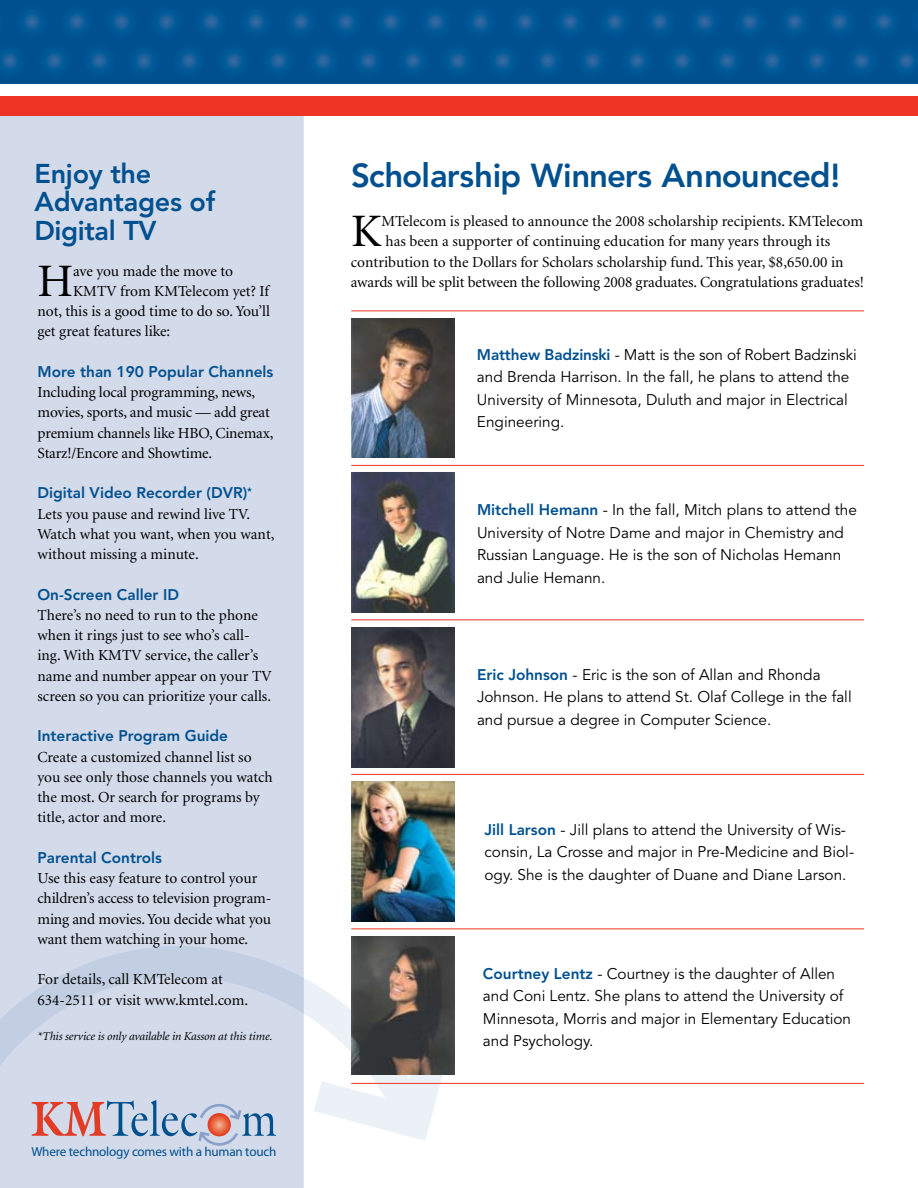
<style>
.page{position:relative;width:918px;height:1188px;background:#fff}
.page>*{position:absolute;margin:0;border:0;box-sizing:border-box;transform-origin:0 0}
.t1{font:46.5px "Minion";color:#000}
.t2{font:800 33px "Avenir";letter-spacing:-.02em;color:#00508f}
.t3{font:800 27px/28.5px "Avenir";letter-spacing:-.01em;color:#00508f}
.t4{font:15.3px/20.2px "Minion";color:#000}
.t5{font:15.3px/22.5px "Avenir";color:#000}
.t6{font:800 15.3px "Avenir";color:#00508f}
.t7{font:13.2px "Myriad";letter-spacing:-.015em;color:#00508e}
.t8{font:italic 12px "Minion";letter-spacing:-.01em;color:#000}
.s1{font-weight:800;color:#00508f}
</style>
<div class="page">
<div style="left:0;top:103px;width:304px;height:1085px;background:#d3daea"></div>
<div style="left:0;top:0;width:918px;height:84px;background:#00508f"></div>
<div style="left:0;top:96px;width:918px;height:20px;background:#ee3424"></div>
<svg style="left:0;top:13px;width:916px;height:57px"></svg>
<svg style="left:0;top:945px;width:457px;height:196px"></svg>
<svg style="left:32px;top:1100px;width:244px;height:46px"></svg>
<img style="left:351px;top:319px;width:104px;height:138px">
<img style="left:351px;top:473px;width:103px;height:140px">
<img style="left:351px;top:782px;width:103px;height:140px">
<img style="left:351px;top:627px;width:103px;height:140px">
<img style="left:351px;top:936px;width:103px;height:139px">
<hr style="left:351px;top:465px;width:513px;height:1px;background:#ee3424">
<hr style="left:351px;top:310px;width:513px;height:1px;background:#ee3424">
<hr style="left:351px;top:620px;width:513px;height:1px;background:#ee3424">
<hr style="left:351px;top:774px;width:513px;height:1px;background:#ee3424">
<hr style="left:351px;top:928px;width:513px;height:1px;background:#ee3424">
<hr style="left:351px;top:1083px;width:513px;height:1px;background:#ee3424">
<h3 class="t3" style="left:34px;top:159px;width:182px">Enjoy the<br>Advantages of<br>Digital TV</h3>
<h2 class="t2" style="left:351px;top:156px;width:491px">Scholarship Winners Announced!</h2>
<h1 class="t1" style="left:351px;top:209px;width:32px">K</h1>
<p class="t4" style="left:382px;top:212px;width:483px">MTelecom is pleased to announce the 2008 scholarship recipients. KMTelecom</p>
<p class="t4" style="left:385px;top:232px;width:446px">has been a supporter of continuing education for many years through its</p>
<p class="t4" style="left:351px;top:252px;width:494px">contribution to the Dollars for Scholars scholarship fund. This year, $8,650.00 in</p>
<p class="t4" style="left:351px;top:273px;width:514px">awards will be split between the following 2008 graduates. Congratulations graduates!</p>
<h1 class="t1" style="left:38px;top:258px;width:37px">H</h1>
<p class="t4" style="left:73px;top:261px;width:161px">ave you made the move to</p>
<p class="t4" style="left:73px;top:281px;width:197px">KMTV from KMTelecom yet? If</p>
<p class="t4" style="left:38px;top:302px;width:234px">not, this is a good time to do so. You’ll</p>
<p class="t4" style="left:38px;top:322px;width:134px">get great features like:</p>
<p class="t6" style="left:38px;top:362px;width:237px">More than 190 Popular Channels</p>
<p class="t4" style="left:38px;top:383px;width:238px">Including local programming, news, movies, sports, and music — add great premium channels like HBO, Cinemax, Starz!/Encore and Showtime.</p>
<p class="t6" style="left:38px;top:484px;width:216px">Digital Video Recorder (DVR)<sup>*</sup></p>
<p class="t4" style="left:37px;top:504px;width:238px">Lets you pause and rewind live TV.<br>Watch what you want, when you want, without missing a minute.</p>
<p class="t6" style="left:37px;top:585px;width:143px">On-Screen Caller ID</p>
<p class="t4" style="left:37px;top:605px;width:236px">There’s no need to run to the phone when it rings just to see who’s call&shy;ing. With KMTV service, the caller’s name and number appear on your TV screen so you can prioritize your calls.</p>
<p class="t6" style="left:37px;top:727px;width:192px">Interactive Program Guide</p>
<p class="t4" style="left:37px;top:747px;width:237px">Create a customized channel list so you see only those channels you watch the most. Or search for programs by title, actor and more.</p>
<p class="t6" style="left:37px;top:848px;width:126px">Parental Controls</p>
<p class="t4" style="left:37px;top:869px;width:235px">Use this easy feature to control your children’s access to television program&shy;ming and movies. You decide what you want them watching in your home.</p>
<p class="t4" style="left:37px;top:970px;width:212px">For details, call KMTelecom at<br>634-2511 or visit www.kmtel.com.</p>
<p class="t8" style="left:38px;top:1030px;width:237px">*This service is only available in Kasson at this time.</p>
<p class="t5" style="left:477px;top:344px;width:381px"><span class="s1">Matthew Badzinski</span> - Matt is the son of Robert Badzinski and Brenda Harrison. In the fall, he plans to attend the University of Minnesota, Duluth and major in Electrical Engineering.</p>
<p class="t5" style="left:477px;top:499px;width:381px"><span class="s1">Mitchell Hemann</span> - In the fall, Mitch plans to attend the University of Notre Dame and major in Chemistry and Russian Language. He is the son of Nicholas Hemann and Julie Hemann.</p>
<p class="t5" style="left:477px;top:664px;width:376px"><span class="s1">Eric Johnson</span> - Eric is the son of Allan and Rhonda<br>Johnson. He plans to attend St. Olaf College in the fall and pursue a degree in Computer Science.</p>
<p class="t5" style="left:485px;top:819px;width:371px"><span class="s1">Jill Larson</span> - Jill plans to attend the University of Wis&shy;consin, La Crosse and major in Pre-Medicine and Biol&shy;ogy. She is the daughter of Duane and Diane Larson.</p>
<p class="t5" style="left:483px;top:963px;width:370px"><span class="s1">Courtney Lentz</span> - Courtney is the daughter of Allen and Coni Lentz. She plans to attend the University of Minnesota, Morris and major in Elementary Education and Psychology.</p>
<p class="t7" style="left:31px;top:1145px;width:247px">Where technology comes with a human touch</p>
</div>
